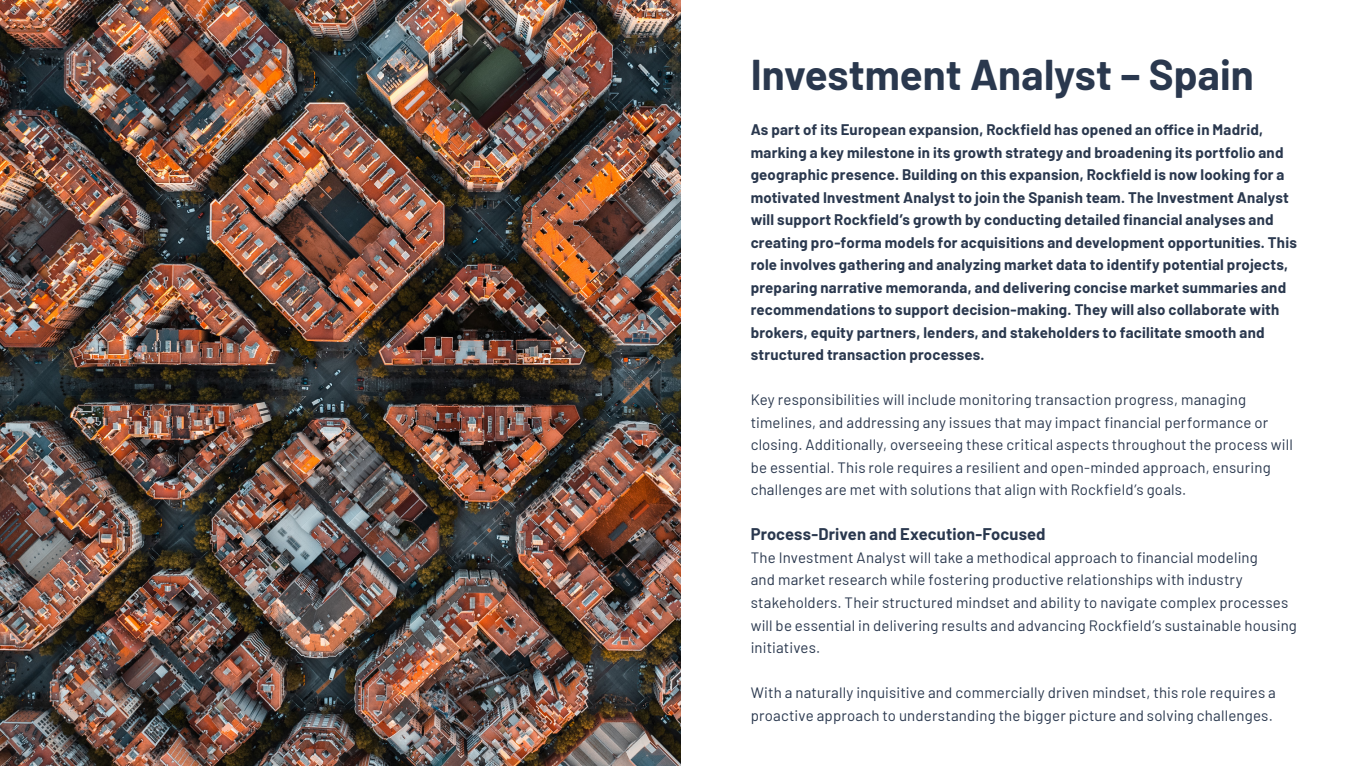
<style>
.page{position:relative;width:1361px;height:766px;background:#fff}
.page>*{position:absolute;margin:0;border:0;box-sizing:border-box;transform-origin:0 0}
.t1{font:700 42px "Barlow";color:#2a384e}
.t2{font:700 16.5px "Barlow";letter-spacing:.005em;color:#2a384e}
.t3{font:15px/22.5px "Barlow";letter-spacing:.01em;color:#2a384e}
.t4{font:700 15px/22.5px "Barlow";letter-spacing:.015em;color:#2a384e}
</style>
<div class="page">
<img style="left:0;top:0;width:680px;height:765px">
<p class="t1" style="left:750px;top:44px;width:505px">Investment Analyst – Spain</p>
<p class="t4" style="left:750px;top:117px;width:548px">As part of its European expansion, Rockfield has opened an office in Madrid, marking a key milestone in its growth strategy and broadening its portfolio and geographic presence. Building on this expansion, Rockfield is now looking for a motivated Investment Analyst to join the Spanish team. The Investment Analyst will support Rockfield’s growth by conducting detailed financial analyses and creating pro-forma models for acquisitions and development opportunities. This role involves gathering and analyzing market data to identify potential projects, preparing narrative memoranda, and delivering concise market summaries and recommendations to support decision-making. They will also collaborate with brokers, equity partners, lenders, and stakeholders to facilitate smooth and structured transaction processes.</p>
<p class="t3" style="left:750px;top:387px;width:543px">Key responsibilities will include monitoring transaction progress, managing timelines, and addressing any issues that may impact financial performance or closing. Additionally, overseeing these critical aspects throughout the process will be essential. This role requires a resilient and open-minded approach, ensuring challenges are met with solutions that align with Rockfield’s goals.</p>
<p class="t2" style="left:750px;top:522px;width:296px">Process-Driven and Execution-Focused</p>
<p class="t3" style="left:750px;top:545px;width:548px">The Investment Analyst will take a methodical approach to financial modeling<br>and market research while fostering productive relationships with industry stakeholders. Their structured mindset and ability to navigate complex processes will be essential in delivering results and advancing Rockfield’s sustainable housing initiatives.</p>
<p class="t3" style="left:750px;top:680px;width:527px">With a naturally inquisitive and commercially driven mindset, this role requires a proactive approach to understanding the bigger picture and solving challenges.</p>
</div>
